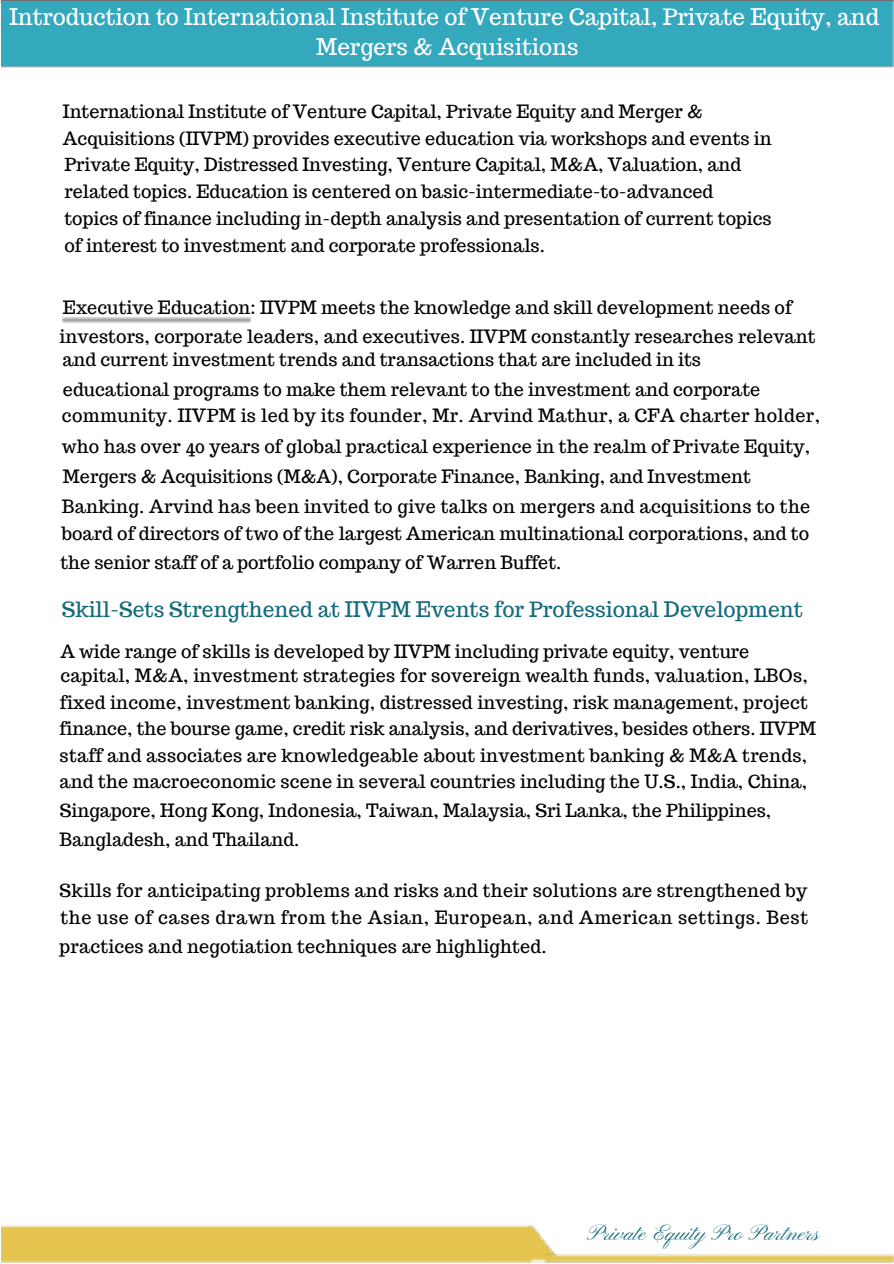
<style>
.page{position:relative;width:894px;height:1264px;background:#fff}
.page>*{position:absolute;margin:0;border:0;box-sizing:border-box;transform-origin:0 0}
.t1{font:22.5px "Trocchi";color:#fff}
.t2{font:22.5px "Pinyon Script";color:#146b7b}
.t3{font:21px "Trocchi";color:#146b7b}
.t4{font:18px/26.2px "Trocchi";color:#000}
.t5{font:18px "Trocchi";letter-spacing:.02em;color:#000}
.t6{font:18px "Trocchi";letter-spacing:.04em;color:#000}
</style>
<div class="page">
<div style="left:1px;top:1px;width:891px;height:67px;background:#34a8bd"></div>
<img style="left:62px;top:318px;width:188px;height:4px">
<img style="left:531px;top:1225px;width:23px;height:36px">
<img style="left:1px;top:1225px;width:530px;height:38px">
<img style="left:543px;top:1252px;width:350px;height:9px">
<p class="t1" style="left:9px;top:2px;width:871px">Introduction to International Institute of Venture Capital, Private Equity, and</p>
<p class="t1" style="left:316px;top:32px;width:264px">Mergers &amp; Acquisitions</p>
<p class="t4" style="left:63px;top:98px;width:641px">International Institute of Venture Capital, Private Equity and Merger &amp;</p>
<p class="t4" style="left:63px;top:125px;width:710px">Acquisitions (IIVPM) provides executive education via workshops and events in<br>Private Equity, Distressed Investing, Venture Capital, M&amp;A, Valuation, and related topics. Education is centered on basic-intermediate-to-advanced</p>
<p class="t4" style="left:64px;top:205px;width:708px">topics of finance including in-depth analysis and presentation of current topics</p>
<p class="t4" style="left:64px;top:232px;width:481px">of interest to investment and corporate professionals.</p>
<p class="t4" style="left:63px;top:294px;width:730px">Executive Education: IIVPM meets the knowledge and skill development needs of</p>
<p class="t4" style="left:60px;top:323px;width:757px">investors, corporate leaders, and executives. IIVPM constantly researches relevant</p>
<p class="t4" style="left:62px;top:346px;width:640px">and current investment trends and transactions that are included in its</p>
<p class="t4" style="left:63px;top:376px;width:698px">educational programs to make them relevant to the investment and corporate</p>
<p class="t5" style="left:62px;top:404px;width:759px">community. IIVPM is led by its founder, Mr. Arvind Mathur, a CFA charter holder,</p>
<p class="t4" style="left:62px;top:433px;width:749px">who has over 40 years of global practical experience in the realm of Private Equity,</p>
<p class="t4" style="left:63px;top:463px;width:689px">Mergers &amp; Acquisitions (M&amp;A), Corporate Finance, Banking, and Investment</p>
<p class="t5" style="left:62px;top:494px;width:749px">Banking. Arvind has been invited to give talks on mergers and acquisitions to the</p>
<p class="t4" style="left:62px;top:520px;width:748px">board of directors of two of the largest American multinational corporations, and to</p>
<p class="t4" style="left:60px;top:549px;width:502px">the senior staff of a portfolio company of Warren Buffet.</p>
<p class="t3" style="left:62px;top:596px;width:742px">Skill-Sets Strengthened at IIVPM Events for Professional Development</p>
<p class="t4" style="left:60px;top:638px;width:690px">A wide range of skills is developed by IIVPM including private equity, venture</p>
<p class="t4" style="left:60px;top:662px;width:748px">capital, M&amp;A, investment strategies for sovereign wealth funds, valuation, LBOs,</p>
<p class="t4" style="left:60px;top:688px;width:749px">fixed income, investment banking, distressed investing, risk management, project</p>
<p class="t4" style="left:60px;top:715px;width:758px">finance, the bourse game, credit risk analysis, and derivatives, besides others. IIVPM</p>
<p class="t4" style="left:60px;top:741px;width:749px">staff and associates are knowledgeable about investment banking &amp; M&amp;A trends,</p>
<p class="t4" style="left:60px;top:768px;width:748px">and the macroeconomic scene in several countries including the U.S., India, China,</p>
<p class="t4" style="left:60px;top:797px;width:712px">Singapore, Hong Kong, Indonesia, Taiwan, Malaysia, Sri Lanka, the Philippines,</p>
<p class="t4" style="left:60px;top:826px;width:241px">Bangladesh, and Thailand.</p>
<p class="t4" style="left:60px;top:877px;width:749px">Skills for anticipating problems and risks and their solutions are strengthened by</p>
<p class="t6" style="left:60px;top:905px;width:749px">the use of cases drawn from the Asian, European, and American settings. Best</p>
<p class="t4" style="left:60px;top:932px;width:488px">practices and negotiation techniques are highlighted.</p>
<p class="t2" style="left:589px;top:1220px;width:232px">Private Equity Pro Partners</p>
</div>
